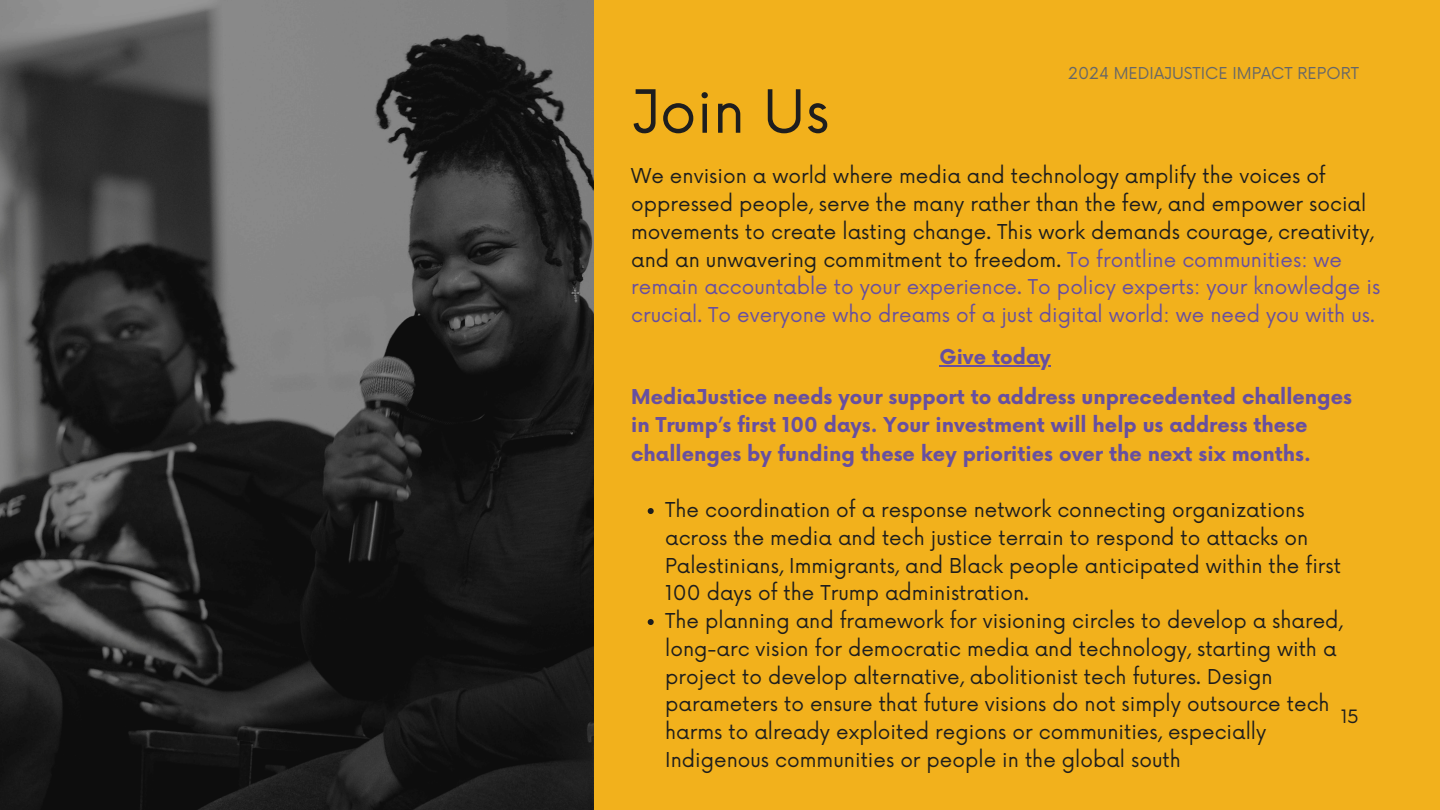
<style>
.page{position:relative;width:1440px;height:810px;background:#fff}
.page>*{position:absolute;margin:0;border:0;box-sizing:border-box;transform-origin:0 0}
.t1{font:58px "Now";color:#1e1e1e}
.t2{font:20px/27.8px "Now";color:#1e1e1e}
.t3{font:700 20px/28.5px "Now";color:#674fa0}
.t4{font:18px "Now";color:#1e1e1e}
.t5{font:16px "Now";color:#656668}
.s1{color:#674fa0}
</style>
<div class="page">
<img style="left:0;top:1px;width:594px;height:808px">
<div style="left:594px;top:0;width:846px;height:810px;background:#f2b11c"></div>
<svg style="left:648px;top:508px;width:6px;height:6px"></svg>
<svg style="left:648px;top:619px;width:6px;height:6px"></svg>
<hr style="left:939px;top:365px;width:112px;height:2px;background:#674fa0">
<h3 class="t1" style="left:631px;top:79px;width:200px">Join Us</h3>
<h2 class="t5" style="left:1068px;top:65px;width:292px">2024 MEDIAJUSTICE IMPACT REPORT</h2>
<p class="t2" style="left:631px;top:163px;width:751px">We envision a world where media and technology amplify the voices of oppressed people, serve the many rather than the few, and empower social movements to create lasting change. This work demands courage, creativity, and an unwavering commitment to freedom. <span class="s1">To frontline communities: we remain accountable to your experience. To policy experts: your knowledge is crucial. To everyone who dreams of a just digital world: we need you with us.</span></p>
<p class="t3" style="left:939px;top:343px;width:113px">Give today</p>
<p class="t3" style="left:631px;top:384px;width:722px">MediaJustice needs your support to address unprecedented challenges in Trump’s first 100 days. Your investment will help us address these challenges by funding these key priorities over the next six months.</p>
<p class="t2" style="left:665px;top:497px;width:677px">The coordination of a response network connecting organizations across the media and tech justice terrain to respond to attacks on Palestinians, Immigrants, and Black people anticipated within the first 100 days of the Trump administration.</p>
<h1 class="t2" style="left:665px;top:608px;width:679px">The planning and framework for visioning circles to develop a shared, long-arc vision for democratic media and technology, starting with a project to develop alternative, abolitionist tech futures. Design parameters to ensure that future visions do not simply outsource tech harms to already exploited regions or communities, especially Indigenous communities or people in the global south</h1>
<h2 class="t4" style="left:1341px;top:707px;width:20px">15</h2>
</div>
